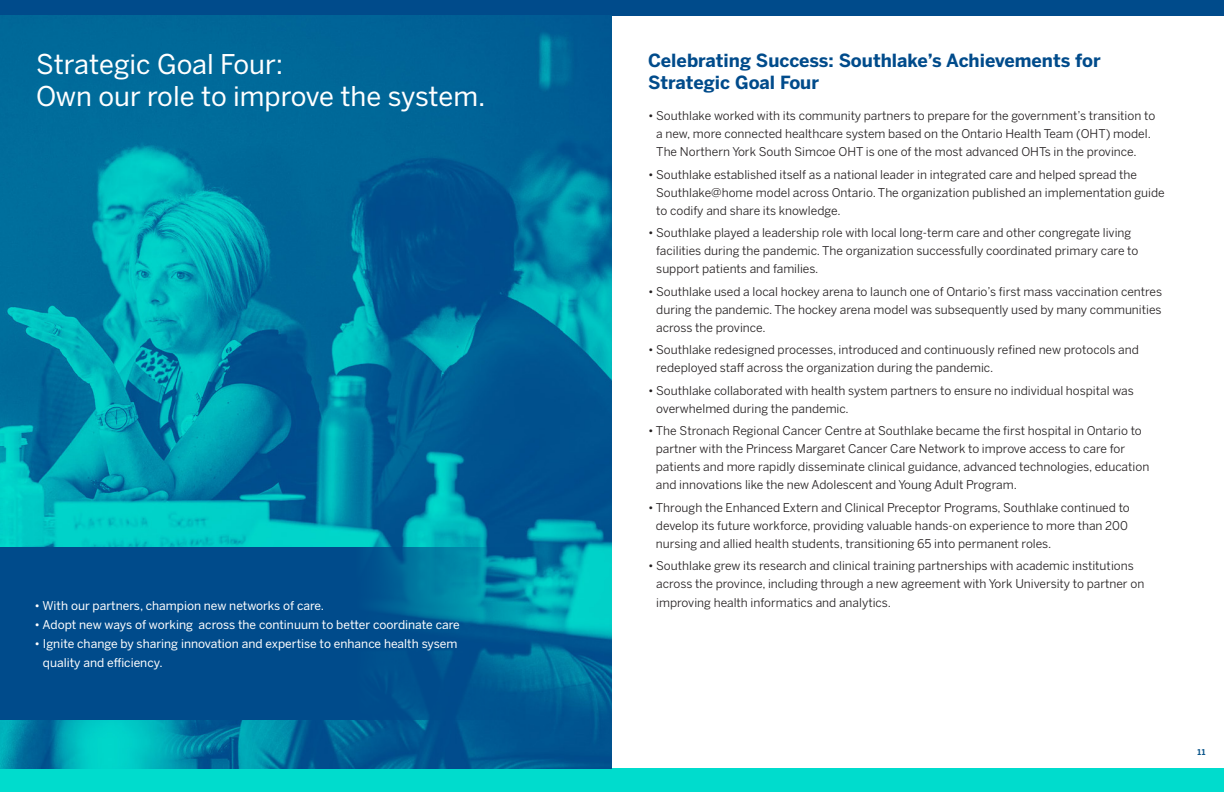
<style>
.page{position:relative;width:1224px;height:792px;background:#fff}
.page>*{position:absolute;margin:0;border:0;box-sizing:border-box;transform-origin:0 0}
.t1{font:27px/32.4px "Benton Sans";color:#fff}
.t2{font:700 18px/21.6px "Benton Sans";color:#004b8b}
.t3{font:12px/18px "Benton Sans";color:#231f20}
.t4{font:12px/19px "Benton Sans";color:#fff}
.t5{font:700 8px "Benton Sans";color:#0b568b}
</style>
<div class="page">
<div style="left:0;top:769px;width:612px;height:23px;background:#00dccd"></div>
<div style="left:612px;top:769px;width:612px;height:23px;background:#00dccd"></div>
<div style="left:0;top:0;width:1224px;height:16px;background:#004b8b"></div>
<img style="left:0;top:16px;width:612px;height:753px">
<div style="left:0;top:547px;width:526px;height:173px;background:#004b8b"></div>
<p class="t1" style="left:36px;top:48px;width:451px">Strategic Goal Four:<br>Own our role to improve the system.</p>
<p class="t4" style="left:35px;top:596px;width:291px">• With our partners, champion new networks of care.</p>
<p class="t4" style="left:35px;top:615px;width:427px">• Adopt new ways of working across the continuum to better coordinate care</p>
<p class="t4" style="left:43px;top:634px;width:416px;text-indent:-8px">• Ignite change by sharing innovation and expertise to enhance health sysem quality and efficiency.</p>
<p class="t2" style="left:648px;top:50px;width:454px">Celebrating Success: Southlake’s Achievements for<br>Strategic Goal Four</p>
<p class="t3" style="left:656px;top:107px;width:501px;text-indent:-8px">• Southlake worked with its community partners to prepare for the government’s transition to a new, more connected healthcare system based on the Ontario Health Team (OHT) model.<br>The Northern York South Simcoe OHT is one of the most advanced OHTs in the province.</p>
<p class="t3" style="left:656px;top:165px;width:510px;text-indent:-8px">• Southlake established itself as a national leader in integrated care and helped spread the<br>Southlake@home model across Ontario. The organization published an implementation guide to codify and share its knowledge.</p>
<p class="t3" style="left:656px;top:224px;width:484px;text-indent:-8px">• Southlake played a leadership role with local long-term care and other congregate living facilities during the pandemic. The organization successfully coordinated primary care to support patients and families.</p>
<p class="t3" style="left:656px;top:282px;width:507px;text-align:justify;text-indent:-8px">• Southlake used a local hockey arena to launch one of Ontario’s first mass vaccination centres during the pandemic. The hockey arena model was subsequently used by many communities across the province.</p>
<p class="t3" style="left:656px;top:341px;width:484px;text-indent:-8px">• Southlake redesigned processes, introduced and continuously refined new protocols and redeployed staff across the organization during the pandemic.</p>
<p class="t3" style="left:656px;top:381px;width:479px;text-indent:-8px">• Southlake collaborated with health system partners to ensure no individual hospital was overwhelmed during the pandemic.</p>
<p class="t3" style="left:656px;top:422px;width:495px;text-indent:-8px">• The Stronach Regional Cancer Centre at Southlake became the first hospital in Ontario to partner with the Princess Margaret Cancer Care Network to improve access to care for patients and more rapidly disseminate clinical guidance, advanced technologies, education and innovations like the new Adolescent and Young Adult Program.</p>
<p class="t3" style="left:656px;top:498px;width:475px;text-indent:-8px">• Through the Enhanced Extern and Clinical Preceptor Programs, Southlake continued to develop its future workforce, providing valuable hands-on experience to more than 200 nursing and allied health students, transitioning 65 into permanent roles.</p>
<p class="t3" style="left:656px;top:557px;width:490px;line-height:18.5px;text-indent:-8px">• Southlake grew its research and clinical training partnerships with academic institutions across the province, including through a new agreement with York University to partner on improving health informatics and analytics.</p>
<p class="t5" style="left:1198px;top:747px;width:9px">11</p>
</div>
